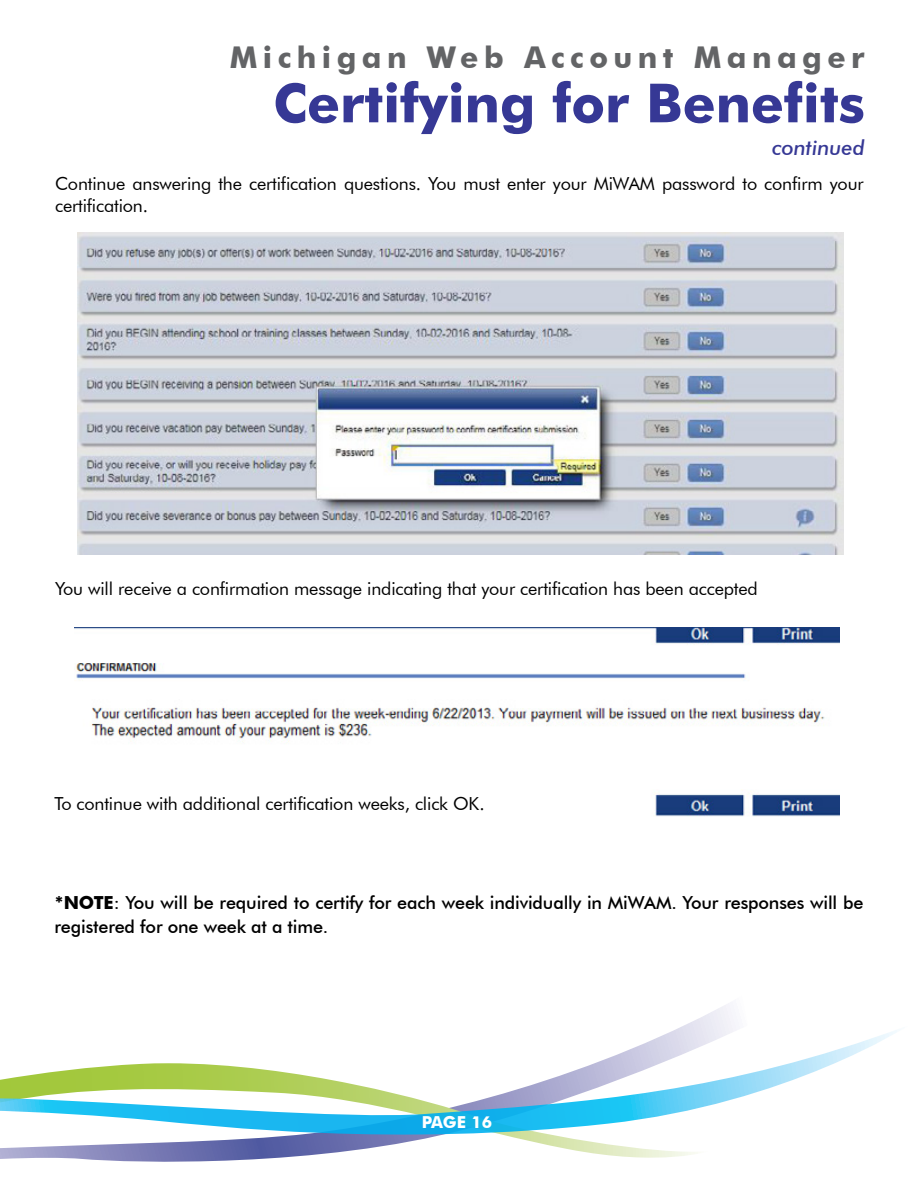
<style>
.page{position:relative;width:918px;height:1188px;background:#fff}
.page>*{position:absolute;margin:0;border:0;box-sizing:border-box;transform-origin:0 0}
.t1{font:700 54px "Futura BT";color:#363895}
.t2{font:700 30px "Futura BT";letter-spacing:.18em;color:#636466}
.t3{font:italic 500 21px "Futura BT";color:#363895}
.t4{font:18px/21.6px "Futura BT";letter-spacing:-.01em;color:#000}
.t5{font:500 18px/24px "Futura BT";letter-spacing:-.01em;color:#000}
.t6{font:700 16.5px "Futura BT";color:#fff}
.s1{font-weight:700}
</style>
<div class="page">
<img style="left:78px;top:232px;width:765px;height:322px">
<img style="left:75px;top:627px;width:764px;height:190px">
<svg style="left:684px;top:1004px;width:52px;height:22px"></svg>
<svg style="left:0;top:1147px;width:698px;height:15px"></svg>
<svg style="left:0;top:1026px;width:897px;height:121px"></svg>
<h2 class="t2" style="left:230px;top:39px;width:636px">Michigan Web Account Manager</h2>
<h1 class="t1" style="left:273px;top:70px;width:593px">Certifying for Benefits</h1>
<p class="t3" style="left:772px;top:135px;width:94px">continued</p>
<p class="t4" style="left:55px;top:173px;width:810px">Continue answering the certification questions. You must enter your MiWAM password to confirm your certification.</p>
<p class="t4" style="left:55px;top:577px;width:704px">You will receive a confirmation message indicating that your certification has been accepted</p>
<p class="t4" style="left:55px;top:792px;width:429px">To continue with additional certification weeks, click OK.</p>
<p class="t5" style="left:55px;top:890px;width:810px"><span class="s1">*NOTE</span>: You will be required to certify for each week individually in MiWAM. Your responses will be registered for one week at a time.</p>
<p class="t6" style="left:422px;top:1112px;width:72px">Page 16</p>
</div>
